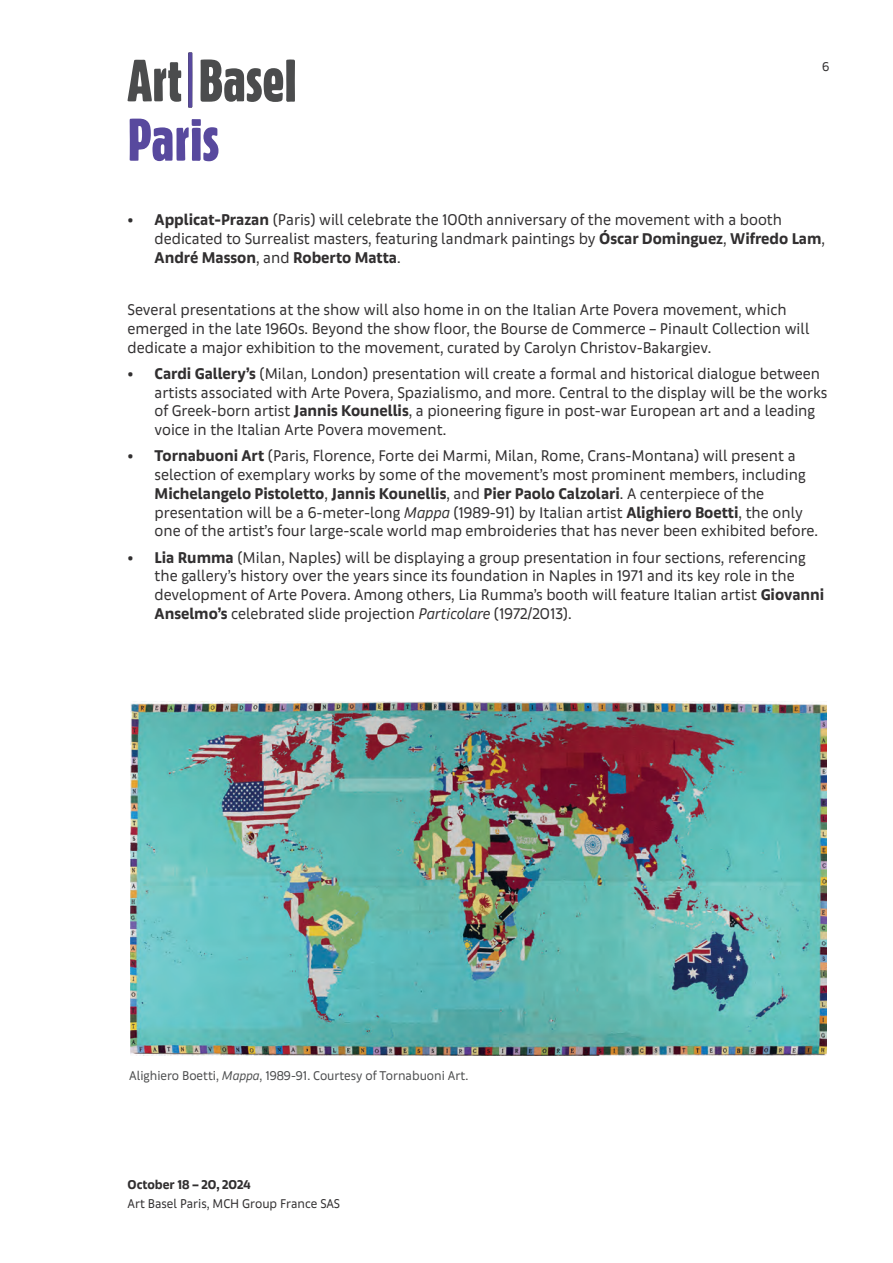
<style>
.page{position:relative;width:893px;height:1263px;background:#fff}
.page>*{position:absolute;margin:0;border:0;box-sizing:border-box;transform-origin:0 0}
.Crosshead_EN{font:16.5px/18.8px "Art Basel Text";color:#312f30}
.Crosshead_EN-2{font:13.5px "Art Basel Text";color:#4b4c4d}
.t1{font:13.5px "Art Basel Text";color:#312f30}
.t2{font:700 13.5px "Art Basel Text";color:#312f30}
.s1{font-weight:700}
.s2{font-style:italic}
</style>
<div class="page">
<svg style="left:128px;top:60px;width:53px;height:42px"></svg>
<svg style="left:201px;top:59px;width:94px;height:43px"></svg>
<svg style="left:130px;top:119px;width:88px;height:42px"></svg>
<svg style="left:188px;top:53px;width:4px;height:54px"></svg>
<img style="left:130px;top:701px;width:696px;height:354px">
<p class="t1" style="left:822px;top:59px;width:9px">6</p>
<p class="Crosshead_EN" style="left:155px;top:210px;width:672px;text-indent:-27px"><span class="s1">• Applicat-Prazan</span> (Paris) will celebrate the 100th anniversary of the movement with a booth dedicated to Surrealist masters, featuring landmark paintings by <span class="s1">Óscar Dominguez</span>, <span class="s1">Wifredo Lam</span>,<br><span class="s1">André Masson</span>, and <span class="s1">Roberto Matta</span>.</p>
<p class="Crosshead_EN" style="left:128px;top:300px;width:683px">Several presentations at the show will also home in on the Italian Arte Povera movement, which emerged in the late 1960s. Beyond the show floor, the Bourse de Commerce – Pinault Collection will dedicate a major exhibition to the movement, curated by Carolyn Christov-Bakargiev.</p>
<p class="Crosshead_EN" style="left:155px;top:364px;width:674px;text-indent:-27px"><span class="s1">• Cardi Gallery’s</span> (Milan, London) presentation will create a formal and historical dialogue between artists associated with Arte Povera, Spazialismo, and more. Central to the display will be the works of Greek-born artist <span class="s1">Jannis Kounellis</span>, a pioneering figure in post-war European art and a leading voice in the Italian Arte Povera movement.</p>
<p class="Crosshead_EN" style="left:155px;top:447px;width:665px;text-indent:-27px"><span class="s1">• Tornabuoni Art</span> (Paris, Florence, Forte dei Marmi, Milan, Rome, Crans-Montana) will present a selection of exemplary works by some of the movement’s most prominent members, including <span class="s1">Michelangelo Pistoletto</span>, <span class="s1">Jannis Kounellis</span>, and <span class="s1">Pier Paolo Calzolari</span>. A centerpiece of the presentation will be a 6-meter-long <span class="s2">Mappa</span> (1989-91) by Italian artist <span class="s1">Alighiero Boetti</span>, the only one of the artist’s four large-scale world map embroideries that has never been exhibited before.</p>
<p class="Crosshead_EN" style="left:155px;top:548px;width:671px;text-indent:-27px"><span class="s1">• Lia Rumma</span> (Milan, Naples) will be displaying a group presentation in four sections, referencing the gallery’s history over the years since its foundation in Naples in 1971 and its key role in the development of Arte Povera. Among others, Lia Rumma’s booth will feature Italian artist <span class="s1">Giovanni Anselmo’s</span> celebrated slide projection <span class="s2">Particolare</span> (1972/2013).</p>
<p class="Crosshead_EN-2" style="left:129px;top:1068px;width:341px">Alighiero Boetti, <span class="s2">Mappa</span>, 1989-91. Courtesy of Tornabuoni Art.</p>
<p class="t2" style="left:128px;top:1176px;width:125px">October 18 – 20, 2024</p>
<p class="t1" style="left:128px;top:1195px;width:214px">Art Basel Paris, MCH Group France SAS</p>
</div>
